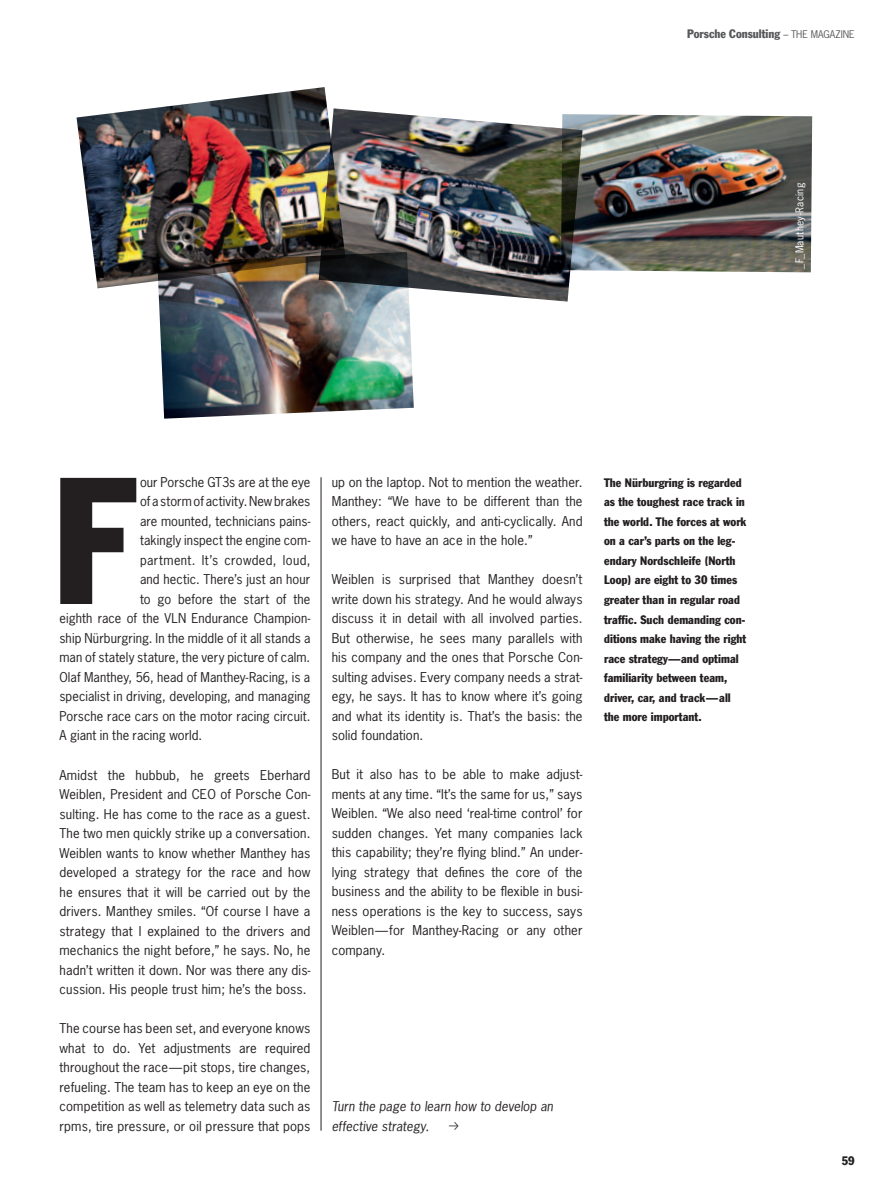
<style>
.page{position:relative;width:893px;height:1191px;background:#fff}
.page>*{position:absolute;margin:0;border:0;box-sizing:border-box;transform-origin:0 0}
.t1{font:condensed 177.15px "Porsche Franklin Gothic";color:#231f20}
.t2{font:12.75px/19.5px "Porsche News Gothic";letter-spacing:.01em;color:#231f20;text-align:justify}
.t3{font:italic 12.75px/19.5px "Porsche News Gothic";letter-spacing:.005em;color:#231f20}
.t4{font:12.75px "Porsche News Gothic";letter-spacing:.03em;color:#231f20}
.t5{font:condensed 12px/19.5px "Porsche Franklin Gothic";letter-spacing:.005em;color:#231f20}
.t6{font:condensed 12px "Porsche Franklin Gothic";color:#57585a}
.t7{font:10.2px "Porsche News Gothic";letter-spacing:.03em;color:#fff}
.s1{font-family:"Porsche News Gothic";font-stretch:normal;font-size:9.9px}
</style>
<div class="page">
<img style="left:346px;top:109px;width:225px;height:193px">
<img style="left:77px;top:87px;width:269px;height:201px">
<img style="left:561px;top:114px;width:251px;height:158px">
<img style="left:157px;top:252px;width:257px;height:167px">
<hr style="left:321px;top:477px;width:1px;height:653px;background:#231f20">
<p class="t6" style="left:687px;top:27px;width:169px">Porsche Consulting <span class="s1">– THE MAGAZINE</span></p>
<p class="t7" style="left:793px;top:269px;width:87px;rotate:-90deg">_F_Mauthey-Racing</p>
<h1 class="t1" style="left:52px;top:433px;width:87px">F</h1>
<p class="t2" style="left:140px;top:472px;width:172px">our Porsche GT3s are at the eye</p>
<p class="t2" style="left:140px;top:492px;width:172px">of a storm of activity. New brakes</p>
<p class="t2" style="left:140px;top:511px;width:172px">are mounted, technicians pains-</p>
<p class="t2" style="left:140px;top:531px;width:172px">takingly inspect the engine com-</p>
<p class="t4" style="left:140px;top:552px;width:172px">partment. It’s crowded, loud,</p>
<p class="t2" style="left:140px;top:570px;width:172px">and hectic. There’s just an hour</p>
<p class="t2" style="left:140px;top:589px;width:172px">to go before the start of the</p>
<p class="t2" style="left:60px;top:609px;width:252px">eighth race of the VLN Endurance Champion-</p>
<p class="t2" style="left:60px;top:628px;width:252px">ship Nürburgring. In the middle of it all stands a</p>
<p class="t2" style="left:60px;top:648px;width:252px">man of stately stature, the very picture of calm.</p>
<p class="t2" style="left:60px;top:667px;width:252px">Olaf Manthey, 56, head of Manthey-Racing, is a</p>
<p class="t2" style="left:60px;top:687px;width:252px">specialist in driving, developing, and managing</p>
<p class="t2" style="left:60px;top:706px;width:252px">Porsche race cars on the motor racing circuit.</p>
<p class="t2" style="left:60px;top:726px;width:144px">A giant in the racing world.</p>
<p class="t2" style="left:60px;top:765px;width:252px">Amidst the hubbub, he greets Eberhard Weiblen, President and CEO of Porsche Con&shy;sulting. He has come to the race as a guest.<br>The two men quickly strike up a conversation.<br>Weiblen wants to know whether Manthey has developed a strategy for the race and how he ensures that it will be carried out by the drivers. Manthey smiles. “Of course I have a strategy that I explained to the drivers and mechanics the night before,” he says. No, he hadn’t written it down. Nor was there any dis&shy;cussion. His people trust him; he’s the boss.</p>
<p class="t2" style="left:60px;top:1018px;width:252px">The course has been set, and everyone knows what to do. Yet adjustments are required throughout the race—pit stops, tire changes, refueling. The team has to keep an eye on the competition as well as telemetry data such as rpms, tire pressure, or oil pressure that pops</p>
<p class="t2" style="left:332px;top:472px;width:252px">up on the laptop. Not to mention the weather.<br>Manthey: “We have to be different than the others, react quickly, and anti-cyclically. And we have to have an ace in the hole.”</p>
<p class="t2" style="left:332px;top:570px;width:252px">Weiblen is surprised that Manthey doesn’t write down his strategy. And he would always discuss it in detail with all involved parties.<br>But otherwise, he sees many parallels with his company and the ones that Porsche Con&shy;sulting advises. Every company needs a strat&shy;egy, he says. It has to know where it’s going and what its identity is. That’s the basis: the solid foundation.</p>
<p class="t2" style="left:332px;top:764px;width:252px">But it also has to be able to make adjust&shy;ments at any time. “It’s the same for us,” says Weiblen. “We also need ‘real-time control’ for sudden changes. Yet many companies lack this capability; they’re flying blind.” An under&shy;lying strategy that defines the core of the business and the ability to be flexible in busi&shy;ness operations is the key to success, says Weiblen—for Manthey-Racing or any other company.</p>
<p class="t3" style="left:332px;top:1096px;width:223px">Turn the page to learn how to develop an effective strategy.</p>
<p class="t5" style="left:604px;top:473px;width:144px">The Nürburgring is regarded as the toughest race track in the world. The forces at work on a car’s parts on the leg&shy;endary Nordschleife (North<br>Loop) are eight to 30 times greater than in regular road traffic. Such demanding con&shy;ditions make having the right race strategy—and optimal familiarity between team, driver, car, and track—all the more important.</p>
<p class="t5" style="left:842px;top:1151px;width:14px">59</p>
</div>
